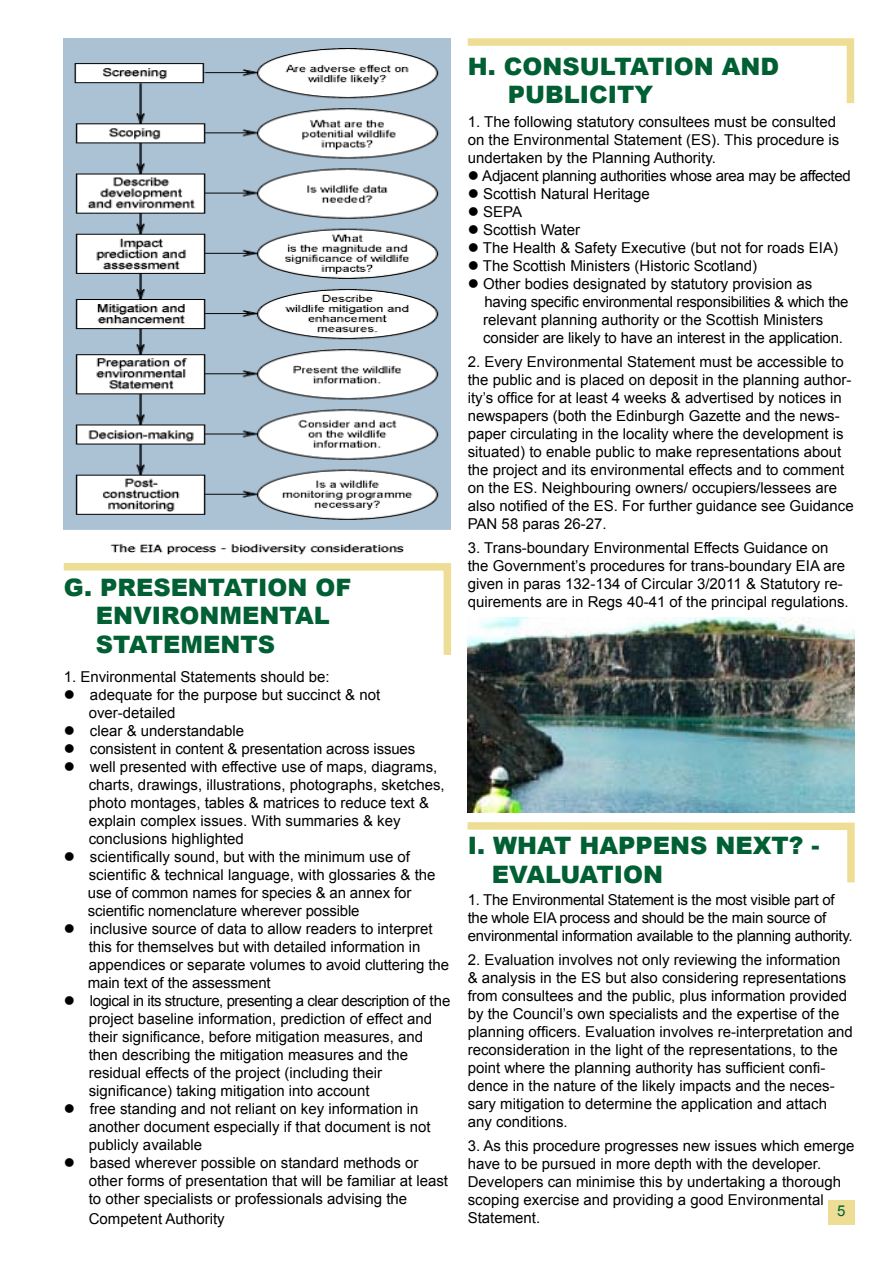
<style>
.page{position:relative;width:893px;height:1263px;background:#fff}
.page>*{position:absolute;margin:0;border:0;box-sizing:border-box;transform-origin:0 0}
.t1{font:900 24px/28.8px "Arial";color:#005f33}
.t2{font:15px/18px "Arial";color:#000}
.t3{font:15px/18px "Arial";letter-spacing:-.02em;color:#000}
.t4{font:15px "Arial";color:#006139}
</style>
<div class="page">
<svg style="left:63px;top:563px;width:389px;height:92px"></svg>
<svg style="left:467px;top:38px;width:388px;height:66px"></svg>
<img style="left:468px;top:618px;width:387px;height:194px">
<svg style="left:467px;top:822px;width:388px;height:61px"></svg>
<img style="left:64px;top:38px;width:387px;height:517px">
<div style="left:828px;top:1200px;width:27px;height:25px;background:#eede95"></div>
<h1 class="t1" style="left:96px;top:572px;width:257px;text-indent:-32px">G. PRESENTATION OF<br>ENVIRONMENTAL<br>STATEMENTS</h1>
<p class="t2" style="left:64px;top:668px;width:267px">1. Environmental Statements should be:</p>
<p class="t2" style="left:89px;top:686px;width:293px;text-indent:-25px">● adequate for the purpose but succinct &amp; not over-detailed</p>
<p class="t2" style="left:64px;top:722px;width:182px">● clear &amp; understandable</p>
<p class="t2" style="left:64px;top:740px;width:353px">● consistent in content &amp; presentation across issues</p>
<p class="t2" style="left:89px;top:758px;width:357px;text-indent:-25px">● well presented with effective use of maps, diagrams, charts, drawings, illustrations, photographs, sketches, photo montages, tables &amp; matrices to reduce text &amp; explain complex issues. With summaries &amp; key conclusions highlighted</p>
<p class="t2" style="left:88px;top:848px;width:349px;text-indent:-24px">● scientifically sound, but with the minimum use of scientific &amp; technical language, with glossaries &amp; the use of common names for species &amp; an annex for scientific nomenclature wherever possible</p>
<p class="t2" style="left:88px;top:920px;width:363px;text-indent:-24px">● inclusive source of data to allow readers to interpret this for themselves but with detailed information in appendices or separate volumes to avoid cluttering the main text of the assessment</p>
<p class="t2" style="left:89px;top:992px;width:363px;text-indent:-25px">● logical in its structure, presenting a clear description of the project baseline information, prediction of effect and their significance, before mitigation measures, and then describing the mitigation measures and the residual effects of the project (including their significance) taking mitigation into account</p>
<p class="t2" style="left:89px;top:1100px;width:343px;text-indent:-25px">● free standing and not reliant on key information in another document especially if that document is not publicly available</p>
<p class="t2" style="left:89px;top:1154px;width:361px;text-indent:-25px">● based wherever possible on standard methods or other forms of presentation that will be familiar at least to other specialists or professionals advising the</p>
<p class="t2" style="left:89px;top:1210px;width:137px">Competent Authority</p>
<h1 class="t1" style="left:508px;top:51px;width:273px;text-indent:-40px">H. CONSULTATION AND<br>PUBLICITY</h1>
<p class="t2" style="left:468px;top:113px;width:373px">1. The following statutory consultees must be consulted on the Environmental Statement (ES). This procedure is undertaken by the Planning Authority.</p>
<p class="t3" style="left:468px;top:167px;width:384px">● Adjacent planning authorities whose area may be affected</p>
<p class="t2" style="left:468px;top:185px;width:184px">● Scottish Natural Heritage</p>
<p class="t2" style="left:468px;top:203px;width:56px">● SEPA</p>
<p class="t2" style="left:468px;top:221px;width:114px">● Scottish Water</p>
<p class="t2" style="left:468px;top:239px;width:372px">● The Health &amp; Safety Executive (but not for roads EIA)</p>
<p class="t2" style="left:468px;top:257px;width:291px">● The Scottish Ministers (Historic Scotland)</p>
<p class="t2" style="left:483px;top:275px;width:367px;text-indent:-15px">● Other bodies designated by statutory provision as having specific environmental responsibilities &amp; which the relevant planning authority or the Scottish Ministers consider are likely to have an interest in the application.</p>
<p class="t2" style="left:468px;top:353px;width:388px">2. Every Environmental Statement must be accessible to the public and is placed on deposit in the planning author&shy;ity’s office for at least 4 weeks &amp; advertised by notices in newspapers (both the Edinburgh Gazette and the news&shy;paper circulating in the locality where the development is situated) to enable public to make representations about the project and its environmental effects and to comment on the ES. Neighbouring owners/ occupiers/lessees are also notified of the ES. For further guidance see Guidance PAN 58 paras 26-27.</p>
<p class="t2" style="left:468px;top:539px;width:382px">3. Trans-boundary Environmental Effects Guidance on the Government’s procedures for trans-boundary EIA are given in paras 132-134 of Circular 3/2011 &amp; Statutory re&shy;quirements are in Regs 40-41 of the principal regulations.</p>
<h1 class="t1" style="left:492px;top:830px;width:329px;text-indent:-24px">I. WHAT HAPPENS NEXT? -<br>EVALUATION</h1>
<p class="t3" style="left:468px;top:891px;width:386px">1. The Environmental Statement is the most visible part of the whole EIA process and should be the main source of environmental information available to the planning authority.</p>
<p class="t2" style="left:468px;top:951px;width:387px">2. Evaluation involves not only reviewing the information &amp; analysis in the ES but also considering representations from consultees and the public, plus information provided by the Council’s own specialists and the expertise of the planning officers. Evaluation involves re-interpretation and reconsideration in the light of the representations, to the point where the planning authority has sufficient confi&shy;dence in the nature of the likely impacts and the neces&shy;sary mitigation to determine the application and attach any conditions.</p>
<p class="t2" style="left:468px;top:1137px;width:388px">3. As this procedure progresses new issues which emerge have to be pursued in more depth with the developer.<br>Developers can minimise this by undertaking a thorough scoping exercise and providing a good Environmental Statement.</p>
<p class="t4" style="left:837px;top:1201px;width:10px">5</p>
</div>
